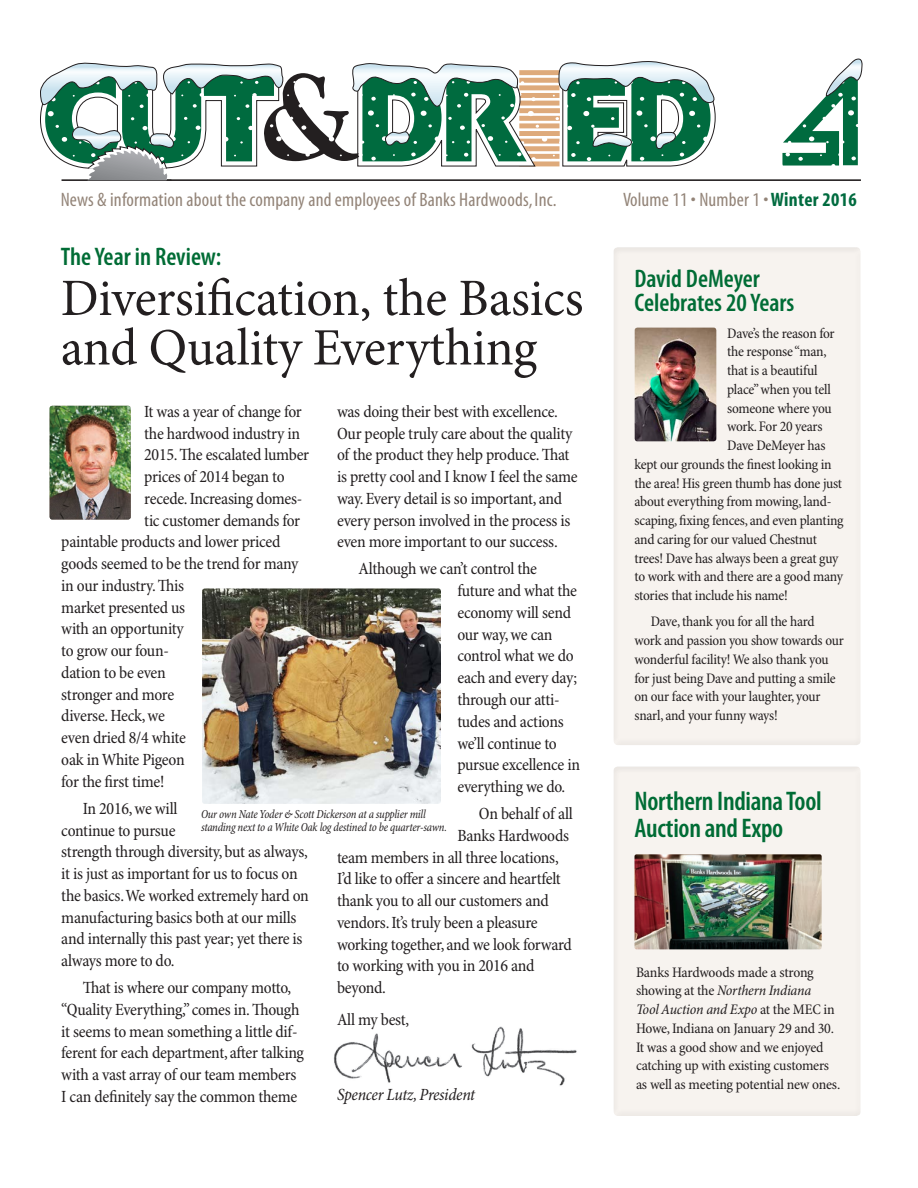
<style>
.page{position:relative;width:918px;height:1188px;background:#fff}
.page>*{position:absolute;margin:0;border:0;box-sizing:border-box;transform-origin:0 0}
.t1{font:52.5px/49.5px "Minion Pro";letter-spacing:-.005em;color:#231f20}
.t2{font:600 condensed 27px/27px "Myriad Pro";letter-spacing:-.01em;color:#006c35}
.t3{font:600 condensed 25.5px/24px "Myriad Pro";color:#006c35}
.t4{font:19.5px "Myriad MM 400 300";letter-spacing:.01em;color:#938478}
.t5{font:condensed 17.25px/21.8px "Minion Pro";letter-spacing:-.02em;color:#231f20}
.t6{font:italic condensed 17.25px "Minion Pro";letter-spacing:-.02em;color:#231f20}
.t7{font:condensed 14.7px/18.8px "Minion Pro";letter-spacing:-.02em;color:#231f20}
.t8{font:italic condensed 12.3px/12.8px "Minion Pro";letter-spacing:-.02em;color:#231f20;scale:.94 1}
.s1{font-family:"Myriad MM 700 300";color:#006b3f}
.s2{font-style:italic}
</style>
<div class="page">
<div style="left:612px;top:246px;width:249px;height:500px;background:#f7f3ef"></div>
<img style="left:635px;top:328px;width:81px;height:113px">
<img style="left:334px;top:1026px;width:243px;height:60px">
<svg style="left:40px;top:58px;width:823px;height:123px"></svg>
<img style="left:50px;top:406px;width:81px;height:114px">
<div style="left:612px;top:766px;width:249px;height:351px;background:#f7f3ef"></div>
<img style="left:634px;top:854px;width:188px;height:95px">
<img style="left:202px;top:588px;width:239px;height:216px">
<p class="t4" style="left:61px;top:190px;width:497px">News &amp; information about the company and employees of Banks Hardwoods, Inc.</p>
<p class="t4" style="left:623px;top:190px;width:235px">Volume 11 • Number 1 • <span class="s1">Winter 2016</span></p>
<h3 class="t3" style="left:61px;top:245px;width:162px">The Year in Review:</h3>
<h1 class="t1" style="left:61px;top:274px;width:524px">Diversification, the Basics and Quality Everything</h1>
<p class="t5" style="left:144px;top:401px;width:159px">It was a year of change for</p>
<p class="t5" style="left:144px;top:423px;width:157px">the hardwood industry in</p>
<p class="t5" style="left:144px;top:445px;width:167px">2015. The escalated lumber</p>
<p class="t5" style="left:144px;top:466px;width:142px">prices of 2014 began to</p>
<p class="t5" style="left:144px;top:488px;width:160px">recede. Increasing domes-</p>
<p class="t5" style="left:144px;top:510px;width:158px">tic customer demands for</p>
<p class="t5" style="left:61px;top:532px;width:221px">paintable products and lower priced</p>
<p class="t5" style="left:61px;top:553px;width:239px">goods seemed to be the trend for many</p>
<p class="t5" style="left:61px;top:575px;width:125px">in our industry. This</p>
<p class="t5" style="left:61px;top:597px;width:126px">market presented us</p>
<p class="t5" style="left:61px;top:619px;width:124px">with an opportunity</p>
<p class="t5" style="left:61px;top:640px;width:109px">to grow our foun-</p>
<p class="t5" style="left:61px;top:662px;width:106px">dation to be even</p>
<p class="t5" style="left:61px;top:684px;width:114px">stronger and more</p>
<p class="t5" style="left:61px;top:706px;width:105px">diverse. Heck, we</p>
<p class="t5" style="left:61px;top:727px;width:126px">even dried 8/4 white</p>
<p class="t5" style="left:61px;top:749px;width:125px">oak in White Pigeon</p>
<p class="t5" style="left:61px;top:771px;width:105px">for the first time!</p>
<p class="t5" style="left:61px;top:798px;width:249px;text-indent:22px">In 2016, we will<br>continue to pursue<br>strength through diversity, but as always, it is just as important for us to focus on the basics. We worked extremely hard on manufacturing basics both at our mills and internally this past year; yet there is always more to do.</p>
<p class="t5" style="left:61px;top:977px;width:244px;text-align:center">That is where our company motto, “Quality Everything,” comes in. Though it seems to mean something a little dif&shy;ferent for each department, after talking with a vast array of our team members I can definitely say the common theme</p>
<p class="t5" style="left:337px;top:401px;width:242px">was doing their best with excellence.<br>Our people truly care about the quality of the product they help produce. That is pretty cool and I know I feel the same way. Every detail is so important, and every person involved in the process is even more important to our success.</p>
<p class="t5" style="left:457px;top:559px;width:124px;text-indent:-99px">Although we can’t control the<br>future and what the economy will send our way, we can control what we do each and every day; through our atti&shy;tudes and actions we’ll continue to pursue excellence in everything we do.</p>
<p class="t5" style="left:479px;top:803px;width:96px">On behalf of all</p>
<p class="t5" style="left:457px;top:825px;width:113px">Banks Hardwoods</p>
<p class="t5" style="left:337px;top:847px;width:223px">team members in all three locations,</p>
<p class="t5" style="left:337px;top:869px;width:225px">I’d like to offer a sincere and heartfelt</p>
<p class="t5" style="left:337px;top:890px;width:213px">thank you to all our customers and</p>
<p class="t5" style="left:337px;top:912px;width:202px">vendors. It’s truly been a pleasure</p>
<p class="t5" style="left:337px;top:934px;width:236px">working together, and we look forward</p>
<p class="t5" style="left:337px;top:956px;width:199px">to working with you in 2016 and</p>
<p class="t5" style="left:337px;top:977px;width:51px">beyond.</p>
<p class="t5" style="left:337px;top:1009px;width:74px">All my best,</p>
<p class="t8" style="left:201px;top:808px;width:263px">Our own Nate Yoder &amp; Scott Dickerson at a supplier mill standing next to a White Oak log destined to be quarter-sawn.</p>
<p class="t6" style="left:337px;top:1084px;width:140px">Spencer Lutz, President</p>
<h3 class="t3" style="left:634px;top:267px;width:161px">David DeMeyer<br>Celebrates 20 Years</h3>
<p class="t7" style="left:727px;top:324px;width:109px">Dave’s the reason for</p>
<p class="t7" style="left:727px;top:343px;width:101px">the response “man,</p>
<p class="t7" style="left:727px;top:362px;width:92px">that is a beautiful</p>
<p class="t7" style="left:727px;top:380px;width:105px">place” when you tell</p>
<p class="t7" style="left:727px;top:399px;width:106px">someone where you</p>
<p class="t7" style="left:727px;top:418px;width:97px">work. For 20 years</p>
<p class="t7" style="left:727px;top:437px;width:100px">Dave DeMeyer has</p>
<p class="t7" style="left:634px;top:455px;width:199px">kept our grounds the finest looking in</p>
<p class="t7" style="left:634px;top:474px;width:209px">the area! His green thumb has done just</p>
<p class="t7" style="left:634px;top:493px;width:198px">about everything from mowing, land-</p>
<p class="t7" style="left:634px;top:512px;width:211px">scaping, fixing fences, and even planting</p>
<p class="t7" style="left:634px;top:530px;width:184px">and caring for our valued Chestnut</p>
<p class="t7" style="left:634px;top:549px;width:206px">trees! Dave has always been a great guy</p>
<p class="t7" style="left:634px;top:568px;width:210px">to work with and there are a good many</p>
<p class="t7" style="left:634px;top:587px;width:155px">stories that include his name!</p>
<p class="t7" style="left:635px;top:613px;width:211px;text-indent:16px">Dave, thank you for all the hard work and passion you show towards our wonderful facility! We also thank you for just being Dave and putting a smile on our face with your laughter, your snarl, and your funny ways!</p>
<h2 class="t2" style="left:634px;top:788px;width:189px">Northern Indiana Tool<br>Auction and Expo</h2>
<p class="t7" style="left:636px;top:963px;width:206px">Banks Hardwoods made a strong showing at the <span class="s2">Northern Indiana<br>Tool Auction and Expo</span> at the MEC in Howe, Indiana on January 29 and 30.<br>It was a good show and we enjoyed catching up with existing customers as well as meeting potential new ones.</p>
</div>
